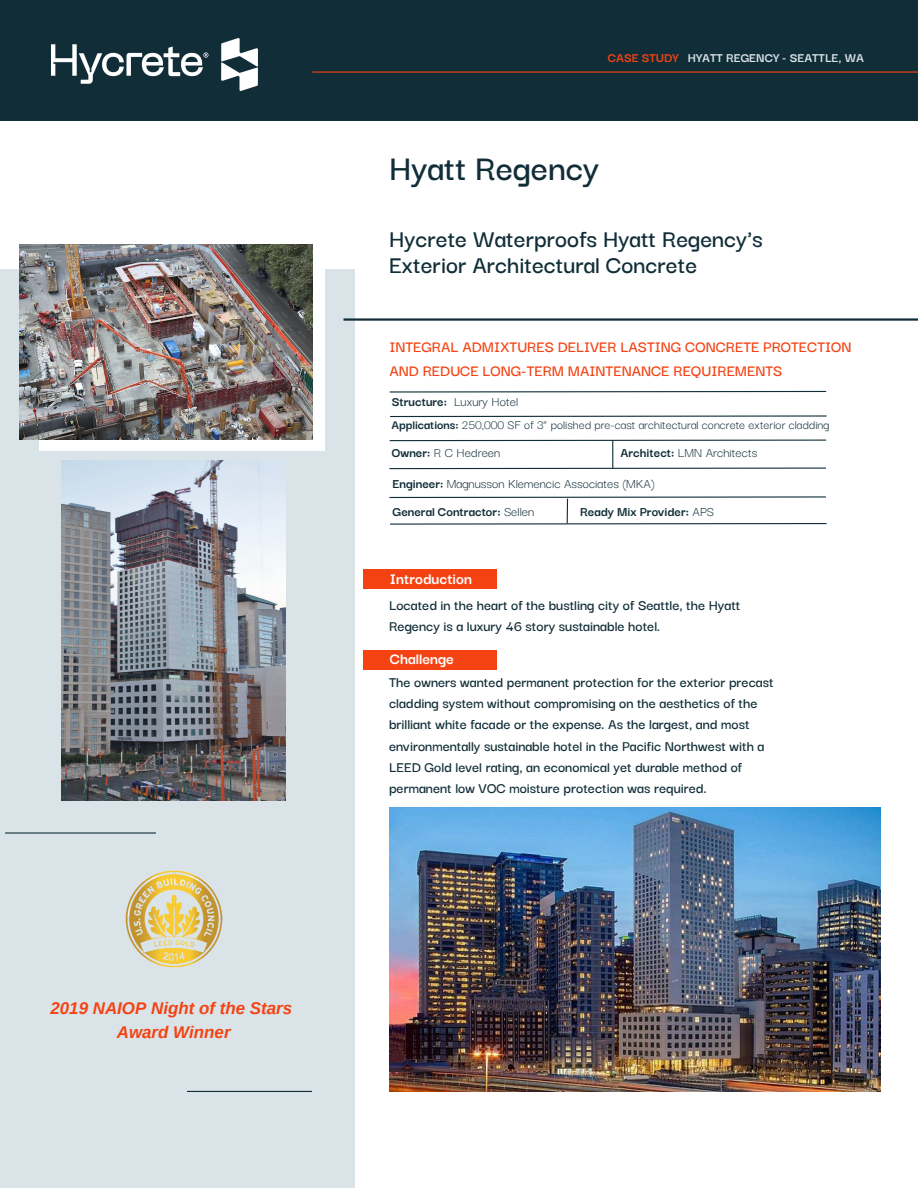
<style>
.page{position:relative;width:918px;height:1188px;background:#fff}
.page>*{position:absolute;margin:0;border:0;box-sizing:border-box;transform-origin:0 0}
.t1{font:600 38.1px "Darker Grotesque";color:#112e38}
.t2{font:600 26.1px/25.8px "Darker Grotesque";color:#112e38}
.t3{font:600 16.95px/23.2px "Darker Grotesque";color:#f54212}
.t4{font:italic 700 16.95px/23.7px "Arimo";color:#f54212;text-align:center}
.t5{font:700 16.95px "Darker Grotesque";color:#fff}
.t6{font:600 15.6px/21.3px "Darker Grotesque";color:#112e38}
.t7{font:14.1px "Darker Grotesque";color:#112e38}
.t8{font:700 14.1px "Darker Grotesque";color:#112e38}
.t9{font:700 13.95px "Darker Grotesque";color:#d9e3e8}
.t10{font:13.5px "Darker Grotesque";color:#112e38}
.s1{color:#f54212}
.s2{font-weight:700}
.s3{font-weight:400}
</style>
<div class="page">
<div style="left:0;top:270px;width:354px;height:918px;background:#d9e3e8"></div>
<hr style="left:344px;top:318px;width:574px;height:3px;background:#112e38">
<div style="left:39px;top:270px;width:286px;height:180px;background:#fff"></div>
<img style="left:389px;top:808px;width:492px;height:283px">
<div style="left:0;top:0;width:918px;height:121px;background:#112e38"></div>
<img style="left:52px;top:39px;width:206px;height:52px">
<hr style="left:312px;top:71px;width:606px;height:2px;background:#f54212">
<svg style="left:389px;top:439px;width:438px;height:31px"></svg>
<div style="left:363px;top:569px;width:134px;height:20px;background:#f54212"></div>
<div style="left:363px;top:650px;width:134px;height:19px;background:#f54212"></div>
<hr style="left:5px;top:832px;width:151px;height:2px;background:#112e38">
<hr style="left:187px;top:1091px;width:125px;height:1px;background:#112e38">
<svg style="left:389px;top:496px;width:438px;height:29px"></svg>
<svg style="left:390px;top:415px;width:437px;height:3px"></svg>
<svg style="left:389px;top:390px;width:438px;height:3px"></svg>
<img style="left:62px;top:460px;width:224px;height:340px">
<img style="left:19px;top:244px;width:294px;height:196px">
<img style="left:125px;top:870px;width:98px;height:98px">
<p class="t4" style="left:50px;top:997px;width:243px">2019 NAIOP Night of the Stars<br>Award Winner</p>
<p class="t9" style="left:608px;top:47px;width:258px"><span class="s1">CASE STUDY</span> HYATT REGENCY - SEATTLE, WA</p>
<h1 class="t1" style="left:389px;top:140px;width:212px">Hyatt Regency</h1>
<h2 class="t2" style="left:389px;top:224px;width:375px">Hycrete Waterproofs Hyatt Regency's<br>Exterior Architectural Concrete</h2>
<p class="t3" style="left:389px;top:334px;width:464px">INTEGRAL ADMIXTURES DELIVER LASTING CONCRETE PROTECTION<br>AND REDUCE LONG-TERM MAINTENANCE REQUIREMENTS</p>
<p class="t7" style="left:392px;top:391px;width:128px"><span class="s2">Structure:</span> Luxury Hotel</p>
<p class="t10" style="left:391px;top:415px;width:439px"><span class="s2">Applications:</span> 250,000 SF of 3” polished pre-cast architectural concrete exterior cladding</p>
<p class="t7" style="left:392px;top:442px;width:110px"><span class="s2">Owner:</span> R C Hedreen</p>
<p class="t7" style="left:621px;top:442px;width:138px"><span class="s2">Architect:</span> LMN Architects</p>
<p class="t7" style="left:393px;top:473px;width:264px"><span class="s2">Engineer:</span> Magnusson Klemencic Associates (MKA)</p>
<p class="t8" style="left:393px;top:501px;width:143px">General Contractor: <span class="s3">Sellen</span></p>
<p class="t8" style="left:580px;top:501px;width:136px">Ready Mix Provider: <span class="s3">APS</span></p>
<p class="t5" style="left:390px;top:566px;width:84px">Introduction</p>
<p class="t6" style="left:389px;top:593px;width:353px">Located in the heart of the bustling city of Seattle, the Hyatt<br>Regency is a luxury 46 story sustainable hotel.</p>
<p class="t5" style="left:390px;top:646px;width:66px">Challenge</p>
<p class="t6" style="left:389px;top:670px;width:386px">The owners wanted permanent protection for the exterior precast cladding system without compromising on the aesthetics of the brilliant white facade or the expense. As the largest, and most environmentally sustainable hotel in the Pacific Northwest with a LEED Gold level rating, an economical yet durable method of permanent low VOC moisture protection was required.</p>
</div>
